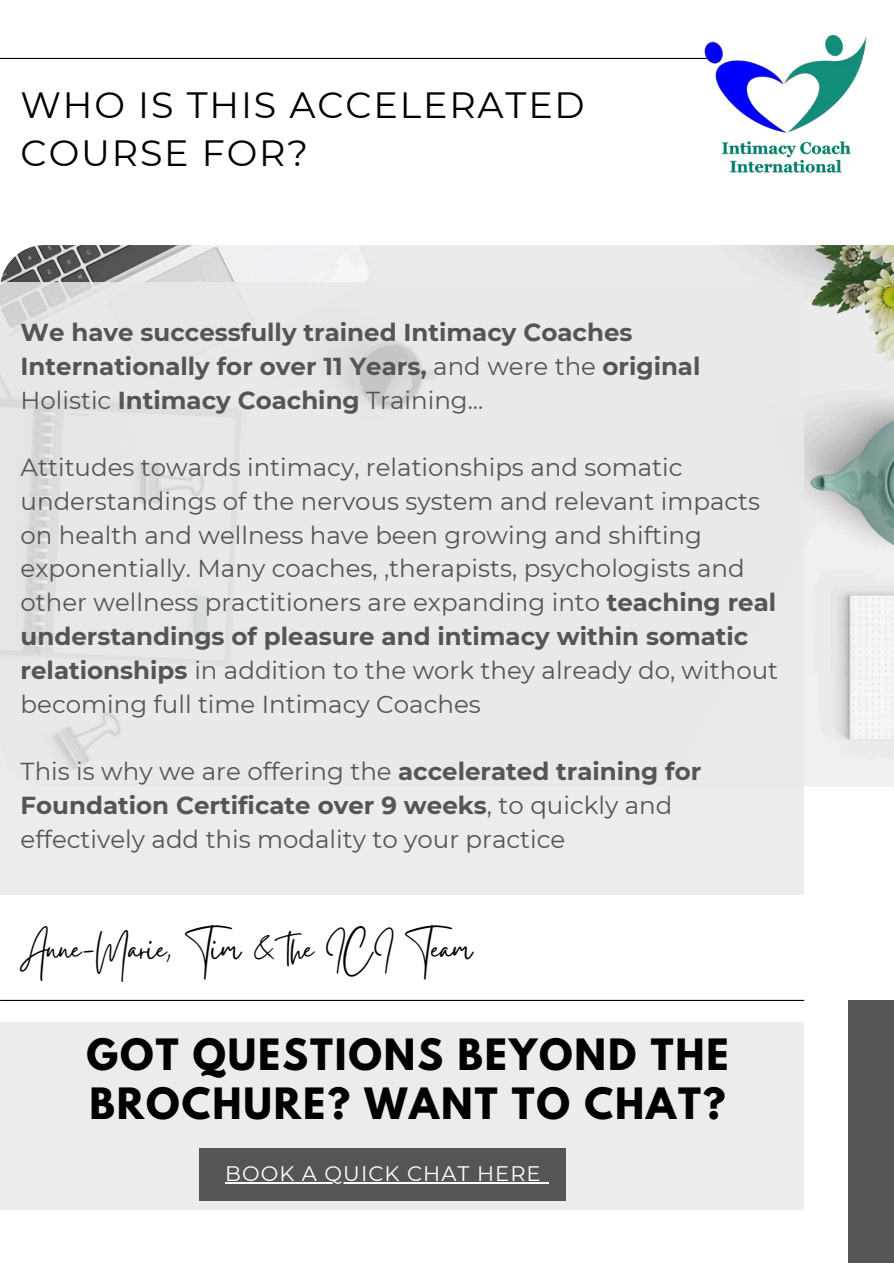
<style>
.page{position:relative;width:894px;height:1264px;background:#fff}
.page>*{position:absolute;margin:0;border:0;box-sizing:border-box;transform-origin:0 0}
.t1{font:42px "Gistesy";color:#000}
.t2{font:700 38.25px/49.3px "League Spartan";letter-spacing:.05em;color:#000}
.t3{font:36.45px/47.2px "Montserrat";letter-spacing:.05em;color:#000}
.t4{font:24.45px/33.8px "Montserrat";color:#555}
.t5{font:700 24.45px/33.8px "Montserrat";color:#555}
.t6{font:21px "Montserrat";letter-spacing:.05em;color:#fff}
.s1{font-weight:400}
.s2{font-weight:700}
</style>
<div class="page">
<div style="left:0;top:1021px;width:803px;height:188px;background:#e9e9e9"></div>
<hr style="left:1px;top:999px;width:802px;height:2px;background:#000">
<hr style="left:0;top:58px;width:712px;height:1px;background:#000">
<div style="left:199px;top:1147px;width:367px;height:53px;background:#555"></div>
<img style="left:0;top:245px;width:893px;height:541px">
<div style="left:0;top:282px;width:803px;height:612px;background:#e9e9e9"></div>
<hr style="left:225px;top:1181px;width:316px;height:2px;background:#fff">
<div style="left:847px;top:1000px;width:46px;height:263px;background:#555"></div>
<img style="left:702px;top:34px;width:165px;height:139px">
<h4 class="t3" style="left:21px;top:82px;width:565px">WHO IS THIS ACCELERATED<br>COURSE FOR?</h4>
<h4 class="t5" style="left:21px;top:315px;width:681px">We have successfully trained Intimacy Coaches<br>Internationally for over 11 Years, <span class="s1">and were the</span> original<br><span class="s1">Holistic</span> Intimacy Coaching <span class="s1">Training...</span></h4>
<h4 class="t4" style="left:21px;top:450px;width:758px">Attitudes towards intimacy, relationships and somatic understandings of the nervous system and relevant impacts on health and wellness have been growing and shifting exponentially. Many coaches, ,therapists, psychologists and other wellness practitioners are expanding into <span class="s2">teaching real understandings of pleasure and intimacy within somatic relationships</span> in addition to the work they already do, without becoming full time Intimacy Coaches</h4>
<h2 class="t4" style="left:21px;top:754px;width:682px">This is why we are offering the <span class="s2">accelerated training for<br>Foundation Certificate over 9 weeks</span>, to quickly and effectively add this modality to your practice</h2>
<h1 class="t1" style="left:21px;top:919px;width:453px">Anne-Marie, Tim &amp; the ICI Team</h1>
<h3 class="t2" style="left:86px;top:1034px;width:643px">GOT QUESTIONS BEYOND THE<br>BROCHURE? WANT TO CHAT?</h3>
<p class="t6" style="left:225px;top:1160px;width:317px">BOOK A QUICK CHAT HERE</p>
</div>
